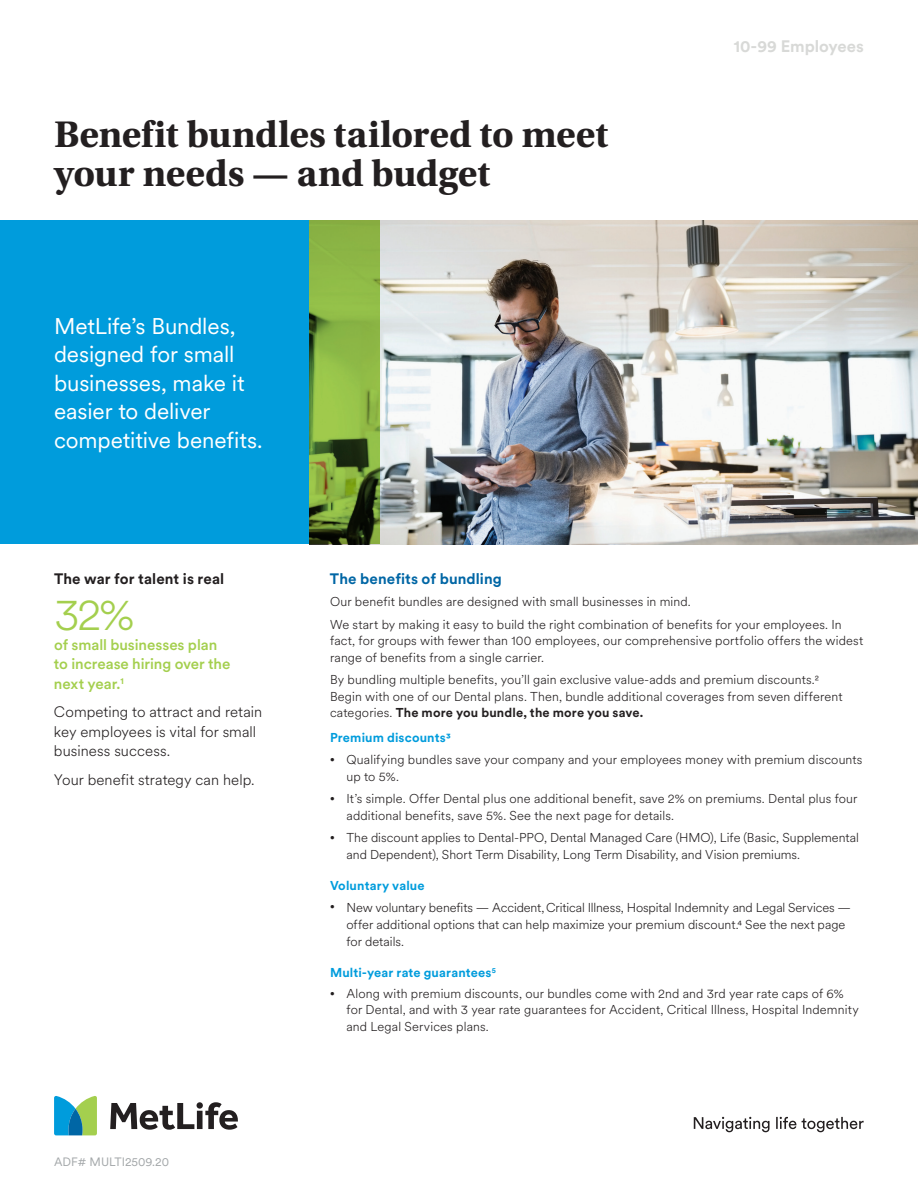
<style>
.page{position:relative;width:918px;height:1188px;background:#fff}
.page>*{position:absolute;margin:0;border:0;box-sizing:border-box;transform-origin:0 0}
.t1{font:300 45px "Met Life Circular";color:#a4cf4e}
.t2{font:700 39px/39px "Utopia Std";letter-spacing:-.01em;color:#231f20}
.t3{font:22.5px/28.5px "Met Life Circular";letter-spacing:-.005em;color:#fff}
.t4{font:700 16.5px "Met Life Circular";color:#d8d9d7}
.t5{font:300 15px/19.5px "Met Life Circular";letter-spacing:.005em;color:#231f20}
.t6{font:500 15px/19.5px "Met Life Circular";letter-spacing:-.005em;color:#a4cf4e}
.t7{font:700 15px "Met Life Circular";letter-spacing:.005em;color:#231f20}
.t8{font:700 15px "Met Life Circular";letter-spacing:.005em;color:#0066a5}
.t9{font:300 12.75px/16.5px "Met Life Circular";letter-spacing:.01em;color:#231f20}
.t10{font:700 12.75px "Met Life Circular";letter-spacing:.01em;color:#009cdc}
.t11{font:12px "Met Life Circular";color:#a3a7a9}
.s1{font-weight:700}
</style>
<div class="page">
<div style="left:0;top:220px;width:310px;height:324px;background:#009cdc"></div>
<img style="left:380px;top:220px;width:538px;height:324px">
<svg style="left:310px;top:220px;width:70px;height:324px;background:#7a9f3c"></svg>
<svg style="left:110px;top:1102px;width:128px;height:28px"></svg>
<svg style="left:54px;top:1096px;width:43px;height:39px;background:#59b1a4"></svg>
<svg style="left:694px;top:1117px;width:170px;height:15px"></svg>
<h1 class="t2" style="left:54px;top:115px;width:556px">Benefit bundles tailored to meet your needs — and budget</h1>
<p class="t3" style="left:54px;top:311px;width:210px">MetLife’s Bundles, designed for small businesses, make it easier to deliver competitive benefits.</p>
<p class="t4" style="left:734px;top:35px;width:132px">10-99 Employees</p>
<h2 class="t7" style="left:54px;top:568px;width:172px">The war for talent is real</h2>
<p class="t1" style="left:54px;top:584px;width:82px">32%</p>
<p class="t6" style="left:54px;top:634px;width:178px">of small businesses plan to increase hiring over the next year.<sup>1</sup></p>
<p class="t5" style="left:54px;top:702px;width:210px">Competing to attract and retain key employees is vital for small business success.</p>
<p class="t5" style="left:54px;top:769px;width:202px">Your benefit strategy can help.</p>
<p class="t11" style="left:54px;top:1154px;width:117px">ADF# MULTI2509.20</p>
<h2 class="t8" style="left:330px;top:568px;width:173px">The benefits of bundling</h2>
<p class="t9" style="left:330px;top:593px;width:362px">Our benefit bundles are designed with small businesses in mind.</p>
<p class="t9" style="left:330px;top:616px;width:535px">We start by making it easy to build the right combination of benefits for your employees. In fact, for groups with fewer than 100 employees, our comprehensive portfolio offers the widest range of benefits from a single carrier.</p>
<p class="t9" style="left:330px;top:671px;width:491px">By bundling multiple benefits, you’ll gain exclusive value-adds and premium discounts.2</p>
<p class="t9" style="left:330px;top:688px;width:514px">Begin with one of our Dental plans. Then, bundle additional coverages from seven different categories. <span class="s1">The more you bundle, the more you save.</span></p>
<h3 class="t10" style="left:330px;top:729px;width:122px">Premium discounts3</h3>
<p class="t9" style="left:346px;top:750px;width:518px;line-height:17.2px;text-indent:-16px"><sup>•</sup> Qualifying bundles save your company and your employees money with premium discounts up to 5%.</p>
<p class="t9" style="left:346px;top:789px;width:513px;line-height:17.2px;text-indent:-16px"><sup>•</sup> It’s simple. Offer Dental plus one additional benefit, save 2% on premiums. Dental plus four additional benefits, save 5%. See the next page for details.</p>
<p class="t9" style="left:346px;top:828px;width:514px;line-height:17.2px;text-indent:-16px"><sup>•</sup> The discount applies to Dental-PPO, Dental Managed Care (HMO), Life (Basic, Supplemental and Dependent), Short Term Disability, Long Term Disability, and Vision premiums.</p>
<h3 class="t10" style="left:330px;top:877px;width:96px">Voluntary value</h3>
<p class="t9" style="left:346px;top:898px;width:506px;line-height:17.2px;text-indent:-16px"><sup>•</sup> New voluntary benefits — Accident, Critical Illness, Hospital Indemnity and Legal Services — offer additional options that can help maximize your premium discount.4 See the next page for details.</p>
<h3 class="t10" style="left:330px;top:964px;width:168px">Multi-year rate guarantees<sup>5</sup></h3>
<p class="t9" style="left:346px;top:985px;width:514px;text-indent:-16px"><sup>•</sup> Along with premium discounts, our bundles come with 2nd and 3rd year rate caps of 6% for Dental, and with 3 year rate guarantees for Accident, Critical Illness, Hospital Indemnity and Legal Services plans.</p>
</div>
